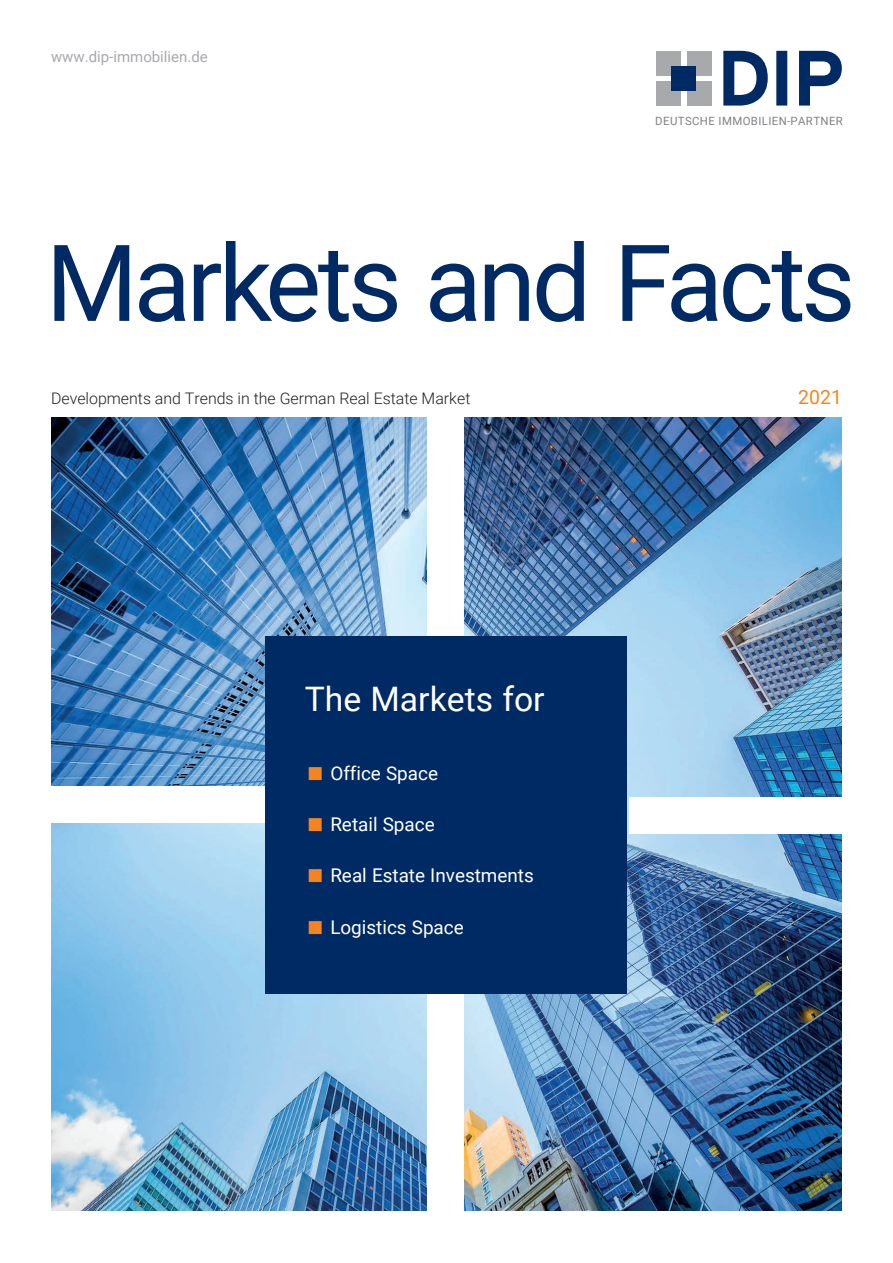
<style>
.page{position:relative;width:893px;height:1263px;background:#fff}
.page>*{position:absolute;margin:0;border:0;box-sizing:border-box;transform-origin:0 0}
.t1{font:106.5px "Roboto";letter-spacing:-.04em;color:#002a63}
.t2{font:33.75px "Roboto";color:#fff}
.t3{font:19.5px "Roboto";color:#f58420}
.t4{font:18.9px "Roboto";color:#fff}
.t5{font:300 15.9px "Roboto";color:#231f20}
.t6{font:15px "Roboto";color:#a8a9ad}
.t7{font:11.4px "Roboto";letter-spacing:.035em;color:#808285}
</style>
<div class="page">
<img style="left:51px;top:417px;width:791px;height:793px">
<div style="left:427px;top:993px;width:36px;height:225px;background:#fff"></div>
<div style="left:427px;top:410px;width:36px;height:226px;background:#fff"></div>
<div style="left:39px;top:787px;width:226px;height:36px;background:#fff"></div>
<div style="left:629px;top:797px;width:213px;height:36px;background:#fff"></div>
<div style="left:266px;top:636px;width:361px;height:357px;background:#002a63"></div>
<div style="left:656px;top:51px;width:25px;height:25px;background:#a8a9ad"></div>
<div style="left:687px;top:51px;width:24px;height:25px;background:#a8a9ad"></div>
<div style="left:656px;top:81px;width:25px;height:25px;background:#a8a9ad"></div>
<div style="left:687px;top:81px;width:24px;height:25px;background:#a8a9ad"></div>
<div style="left:671px;top:66px;width:25px;height:25px;background:#002a63"></div>
<svg style="left:723px;top:51px;width:119px;height:55px"></svg>
<p class="t6" style="left:51px;top:51px;width:158px">www.dip-immobilien.de</p>
<p class="t7" style="left:655px;top:116px;width:189px">DEUTSCHE IMMOBILIEN-PARTNER</p>
<h1 class="t1" style="left:46px;top:240px;width:811px">Markets and Facts</h1>
<p class="t5" style="left:51px;top:392px;width:421px">Developments and Trends in the German Real Estate Market</p>
<p class="t3" style="left:798px;top:389px;width:45px">2021</p>
<h2 class="t2" style="left:305px;top:686px;width:242px">The Markets for</h2>
<p class="t4" style="left:330px;top:765px;width:109px">Office Space</p>
<p class="t4" style="left:330px;top:816px;width:106px">Retail Space</p>
<p class="t4" style="left:330px;top:868px;width:205px">Real Estate Investments</p>
<p class="t4" style="left:330px;top:919px;width:135px">Logistics Space</p>
</div>
